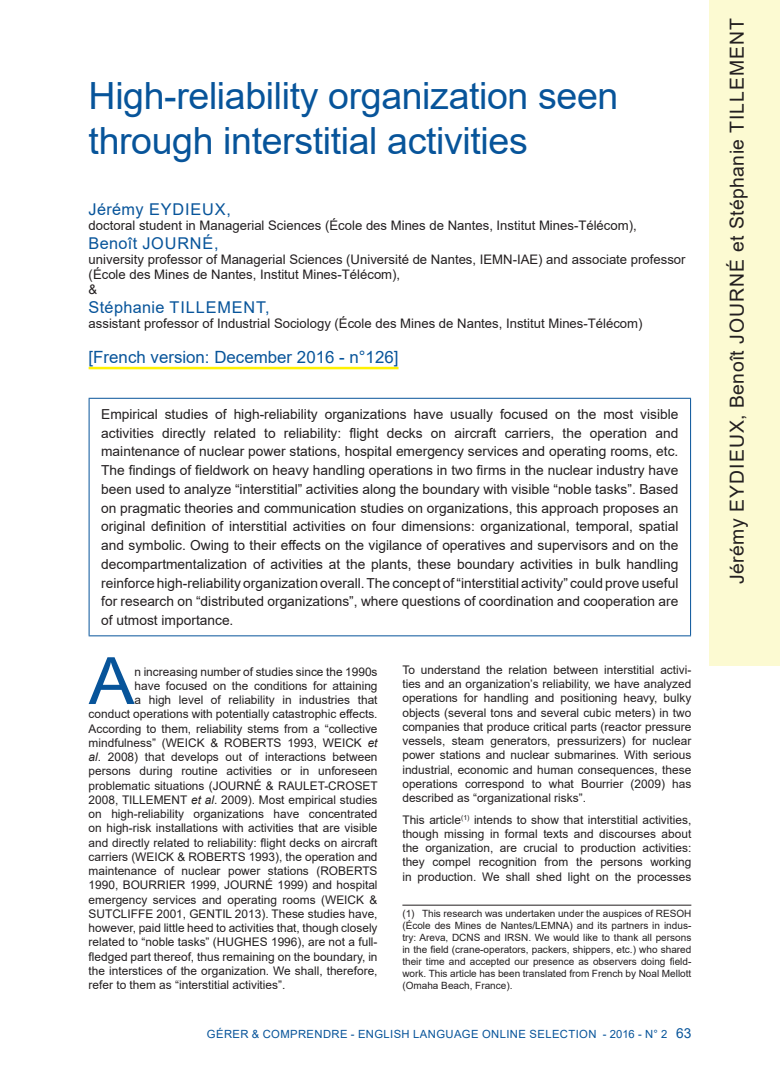
<style>
.page{position:relative;width:780px;height:1088px;background:#fff}
.page>*{position:absolute;margin:0;border:0;box-sizing:border-box;transform-origin:0 0}
.lettrine{font:65.25px "Arial";color:#07549a;scale:1.05 1}
.Titre{font:37.5px/45px "Arial";letter-spacing:-.01em;color:#07549a}
.t1{font:19.38px "Arial";letter-spacing:.055em;color:#231f20}
.Titre_1{font:16.88px "Arial";color:#07549a}
.auteur{font:16.25px "Arial";letter-spacing:.04em;color:#07549a}
.chapeau{font:13.75px/18.8px "Arial";color:#231f20;text-align:justify}
.profession_auteur{font:13.12px/15px "Arial";color:#231f20}
.lettrine-2{font:11.88px "Arial";color:#231f20}
.texte_courant{font:11.88px/14.2px "Arial";color:#231f20;text-align:justify}
.RUBRIQUE-droite{font:11.25px "Arial";letter-spacing:.035em;color:#07549a}
.notes-bas-de-page{font:10px/12px "Arial";color:#231f20;text-align:justify}
.s1{font-style:italic}
.s2{font-size:13.75px}
</style>
<div class="page">
<div style="left:709px;top:0;width:71px;height:665px;background:#fcfad2"></div>
<hr style="left:89px;top:367px;width:309px;height:2px;background:#fff101">
<hr style="left:89px;top:398px;width:602px;height:1px;background:#07549a">
<hr style="left:89px;top:399px;width:1px;height:236px;background:#07549a">
<hr style="left:690px;top:399px;width:1px;height:236px;background:#07549a">
<hr style="left:89px;top:635px;width:602px;height:1px;background:#07549a">
<hr style="left:402px;top:905px;width:289px;height:1px;background:#231f20">
<p class="Titre" style="left:89px;top:73px;width:531px">High-reliability organization seen through interstitial activities</p>
<p class="auteur" style="left:89px;top:198px;width:144px">Jérémy EYDIEUX,</p>
<p class="profession_auteur" style="left:89px;top:218px;width:549px">doctoral student in Managerial Sciences (École des Mines de Nantes, Institut Mines-Télécom),</p>
<p class="auteur" style="left:89px;top:232px;width:131px">Benoît JOURNÉ,</p>
<p class="profession_auteur" style="left:89px;top:252px;width:598px">university professor of Managerial Sciences (Université de Nantes, IEMN-IAE) and associate professor (École des Mines de Nantes, Institut Mines-Télécom),</p>
<p class="profession_auteur" style="left:89px;top:282px;width:10px">&amp;</p>
<p class="auteur" style="left:89px;top:296px;width:182px">Stéphanie TILLEMENT,</p>
<p class="profession_auteur" style="left:89px;top:315px;width:555px">assistant professor of Industrial Sociology (École des Mines de Nantes, Institut Mines-Télécom)</p>
<p class="Titre_1" style="left:89px;top:345px;width:311px">[French version: December 2016 - n°126]</p>
<p class="chapeau" style="left:101px;top:405px;width:578px">Empirical studies of high-reliability organizations have usually focused on the most visible activities directly related to reliability: flight decks on aircraft carriers, the operation and maintenance of nuclear power stations, hospital emergency services and operating rooms, etc.<br>The findings of fieldwork on heavy handling operations in two firms in the nuclear industry have been used to analyze “interstitial” activities along the boundary with visible “noble tasks”. Based on pragmatic theories and communication studies on organizations, this approach proposes an original definition of interstitial activities on four dimensions: organizational, temporal, spatial and symbolic. Owing to their effects on the vigilance of operatives and supervisors and on the decompartmentalization of activities at the plants, these boundary activities in bulk handling reinforce high-reliability organization overall. The concept of “interstitial activity” could prove useful for research on “distributed organizations”, where questions of coordination and cooperation are of utmost importance.</p>
<p class="lettrine" style="left:89px;top:636px;width:45px">A</p>
<p class="lettrine-2" style="left:134px;top:663px;width:244px">n increasing number of studies since the 1990s</p>
<p class="texte_courant" style="left:402px;top:662px;width:290px">To understand the relation between interstitial activi&shy;ties and an organization’s reliability, we have analyzed operations for handling and positioning heavy, bulky objects (several tons and several cubic meters) in two companies that produce critical parts (reactor pressure vessels, steam generators, pressurizers) for nuclear power stations and nuclear submarines. With serious industrial, economic and human consequences, these operations correspond to what Bourrier (2009) has described as “organizational risks”.</p>
<p class="texte_courant" style="left:402px;top:812px;width:290px">This article<sup>(1)</sup> intends to show that interstitial activities, though missing in formal texts and discourses about the organization, are crucial to production activities: they compel recognition from the persons working in production. We shall shed light on the processes</p>
<p class="notes-bas-de-page" style="left:402px;top:907px;width:290px">(1) This research was undertaken under the auspices of RESOH (École des Mines de Nantes/LEMNA) and its partners in indus&shy;try: Areva, DCNS and IRSN. We would like to thank all persons in the field (crane-operators, packers, shippers, etc.) who shared their time and accepted our presence as observers doing field&shy;work. This article has been translated from French by Noal Mellott (Omaha Beach, France).</p>
<p class="lettrine-2" style="left:134px;top:677px;width:244px">have focused on the conditions for attaining</p>
<p class="lettrine-2" style="left:134px;top:692px;width:244px">a high level of reliability in industries that</p>
<p class="lettrine-2" style="left:89px;top:706px;width:290px">conduct operations with potentially catastrophic effects.</p>
<p class="lettrine-2" style="left:89px;top:720px;width:290px">According to them, reliability stems from a “collective</p>
<p class="lettrine-2" style="left:89px;top:734px;width:290px">mindfulness” (WEICK &amp; ROBERTS 1993, WEICK <span class="s1">et</span></p>
<p class="lettrine-2" style="left:89px;top:749px;width:290px"><span class="s1">al</span>. 2008) that develops out of interactions between</p>
<p class="lettrine-2" style="left:89px;top:763px;width:290px">persons during routine activities or in unforeseen</p>
<p class="lettrine-2" style="left:89px;top:777px;width:290px">problematic situations (JOURNÉ &amp; RAULET-CROSET</p>
<p class="lettrine-2" style="left:89px;top:791px;width:290px">2008, TILLEMENT <span class="s1">et al</span>. 2009). Most empirical studies</p>
<p class="lettrine-2" style="left:89px;top:806px;width:290px">on high-reliability organizations have concentrated</p>
<p class="lettrine-2" style="left:89px;top:820px;width:290px">on high-risk installations with activities that are visible</p>
<p class="lettrine-2" style="left:89px;top:834px;width:290px">and directly related to reliability: flight decks on aircraft</p>
<p class="lettrine-2" style="left:89px;top:848px;width:290px">carriers (WEICK &amp; ROBERTS 1993), the operation and</p>
<p class="lettrine-2" style="left:89px;top:863px;width:290px">maintenance of nuclear power stations (ROBERTS</p>
<p class="lettrine-2" style="left:89px;top:877px;width:290px">1990, BOURRIER 1999, JOURNÉ 1999) and hospital</p>
<p class="lettrine-2" style="left:89px;top:891px;width:290px">emergency services and operating rooms (WEICK &amp;</p>
<p class="lettrine-2" style="left:89px;top:905px;width:290px">SUTCLIFFE 2001, GENTIL 2013). These studies have,</p>
<p class="lettrine-2" style="left:89px;top:920px;width:290px">however, paid little heed to activities that, though closely</p>
<p class="lettrine-2" style="left:89px;top:934px;width:290px">related to “noble tasks” (HUGHES 1996), are not a full-</p>
<p class="lettrine-2" style="left:89px;top:948px;width:290px">fledged part thereof, thus remaining on the boundary, in</p>
<p class="lettrine-2" style="left:89px;top:962px;width:290px">the interstices of the organization. We shall, therefore,</p>
<p class="lettrine-2" style="left:89px;top:977px;width:198px">refer to them as “interstitial activities”.</p>
<p class="RUBRIQUE-droite" style="left:207px;top:1026px;width:486px">GÉRER &amp; COMPRENDRE - ENGLISH LANGUAGE ONLINE SELECTION - 2016 - N° 2 <span class="s2">63</span></p>
<h3 class="t1" style="left:723px;top:584px;width:567px;rotate:-90deg">Jérémy EYDIEUX, Benoît JOURNÉ et Stéphanie TILLEMENT</h3>
</div>
